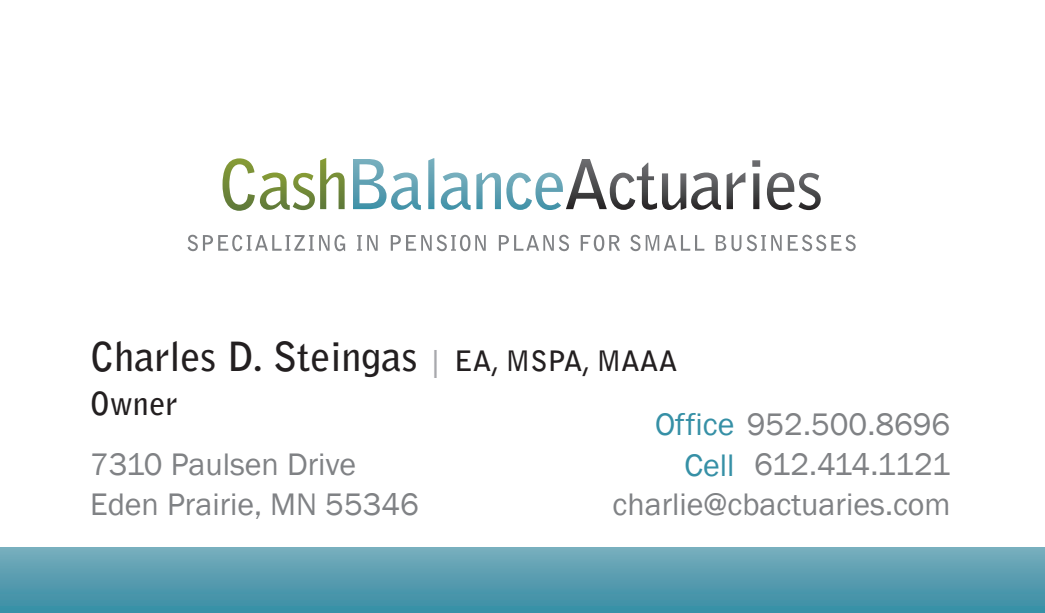
<style>
.page{position:relative;width:1045px;height:613px;background:#fff}
.page>*{position:absolute;margin:0;border:0;box-sizing:border-box;transform-origin:0 0}
.t1{font:700 40px "Bell Gothic Std";color:#231f20}
.t2{font:32px/40px "Franklin Gothic";color:#808285}
.t3{font:700 32px "Bell Gothic Std";color:#231f20}
.t4{font:32px "Franklin Gothic";color:#3690a6}
.s1{font-size:28px;color:#a8a9ad}
.s2{font-size:28px}
.s3{color:#3690a6}
</style>
<div class="page">
<svg style="left:222px;top:158px;width:123px;height:53px"></svg>
<svg style="left:353px;top:159px;width:68px;height:51px"></svg>
<svg style="left:428px;top:158px;width:6px;height:51px"></svg>
<svg style="left:441px;top:172px;width:29px;height:38px"></svg>
<svg style="left:476px;top:159px;width:269px;height:51px"></svg>
<svg style="left:752px;top:160px;width:8px;height:49px"></svg>
<svg style="left:767px;top:172px;width:53px;height:38px"></svg>
<svg style="left:188px;top:235px;width:157px;height:16px"></svg>
<svg style="left:357px;top:235px;width:21px;height:16px"></svg>
<svg style="left:391px;top:235px;width:95px;height:16px"></svg>
<svg style="left:499px;top:235px;width:70px;height:16px"></svg>
<svg style="left:580px;top:235px;width:40px;height:16px"></svg>
<svg style="left:630px;top:235px;width:74px;height:16px"></svg>
<svg style="left:716px;top:235px;width:65px;height:16px"></svg>
<svg style="left:787px;top:235px;width:68px;height:16px"></svg>
<div style="left:0;top:547px;width:1044px;height:66px;background:linear-gradient(to bottom,#78adbc,#378ea5)"></div>
<p class="t1" style="left:90px;top:332px;width:588px">Charles D. Steingas <span class="s1">|</span> <span class="s2">EA, MSPA, MAAA</span></p>
<p class="t3" style="left:90px;top:384px;width:89px">Owner</p>
<p class="t2" style="left:90px;top:445px;width:330px">7310 Paulsen Drive<br>Eden Prairie, MN 55346</p>
<p class="t2" style="left:612px;top:405px;width:339px;text-align:right"><span class="s3">Office</span> 952.500.8696<br>612.414.1121 charlie@cbactuaries.com</p>
<p class="t4" style="left:684px;top:445px;width:51px">Cell</p>
</div>
